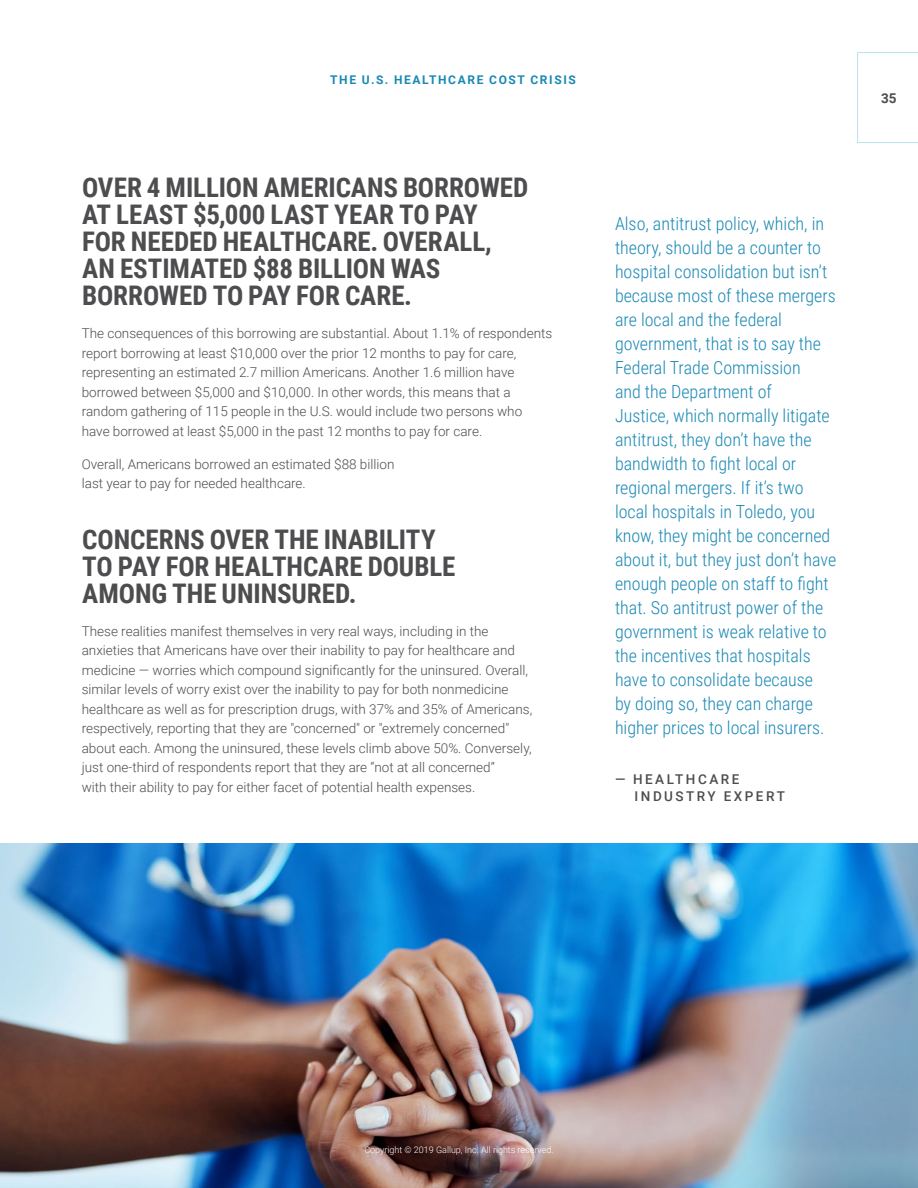
<style>
.page{position:relative;width:918px;height:1188px;background:#fff}
.page>*{position:absolute;margin:0;border:0;box-sizing:border-box;transform-origin:0 0}
.t1{font:700 27px/27px "Roboto Condensed";letter-spacing:-.005em;color:#4d4d4f}
.t2{font:300 18px/24px "Roboto Condensed";color:#1988b4}
.t3{font:300 13.5px/19.5px "Roboto";color:#4d4d4f}
.t4{font:500 13.5px/16.5px "Roboto";letter-spacing:.185em;color:#4d4d4f}
.t5{font:700 13.5px "Roboto";color:#4d4d4f}
.t6{font:700 12px "Roboto";letter-spacing:.135em;color:#1988b4}
.t7{font:300 9px "Roboto";color:#fff}
</style>
<div class="page">
<svg style="left:857px;top:52px;width:61px;height:91px"></svg>
<img style="left:1px;top:843px;width:917px;height:345px">
<p class="t6" style="left:330px;top:72px;width:246px">THE U.S. HEALTHCARE COST CRISIS</p>
<h1 class="t1" style="left:82px;top:173px;width:448px">OVER 4 MILLION AMERICANS BORROWED<br>AT LEAST $5,000 LAST YEAR TO PAY<br>FOR NEEDED HEALTHCARE. OVERALL,<br>AN ESTIMATED $88 BILLION WAS<br>BORROWED TO PAY FOR CARE.</h1>
<p class="t3" style="left:82px;top:323px;width:472px">The consequences of this borrowing are substantial. About 1.1% of respondents report borrowing at least $10,000 over the prior 12 months to pay for care, representing an estimated 2.7 million Americans. Another 1.6 million have borrowed between $5,000 and $10,000. In other words, this means that a random gathering of 115 people in the U.S. would include two persons who have borrowed at least $5,000 in the past 12 months to pay for care.</p>
<p class="t3" style="left:82px;top:454px;width:314px">Overall, Americans borrowed an estimated $88 billion last year to pay for needed healthcare.</p>
<h1 class="t1" style="left:82px;top:525px;width:375px">CONCERNS OVER THE INABILITY<br>TO PAY FOR HEALTHCARE DOUBLE<br>AMONG THE UNINSURED.</h1>
<p class="t3" style="left:82px;top:621px;width:452px">These realities manifest themselves in very real ways, including in the anxieties that Americans have over their inability to pay for healthcare and medicine — worries which compound significantly for the uninsured. Overall, similar levels of worry exist over the inability to pay for both nonmedicine healthcare as well as for prescription drugs, with 37% and 35% of Americans, respectively, reporting that they are "concerned" or "extremely concerned" about each. Among the uninsured, these levels climb above 50%. Conversely, just one-third of respondents report that they are “not at all concerned”<br>with their ability to pay for either facet of potential health expenses.</p>
<p class="t2" style="left:615px;top:211px;width:223px">Also, antitrust policy, which, in theory, should be a counter to hospital consolidation but isn’t because most of these mergers are local and the federal government, that is to say the<br>Federal Trade Commission<br>and the Department of<br>Justice, which normally litigate antitrust, they don’t have the bandwidth to fight local or regional mergers. If it’s two local hospitals in Toledo, you know, they might be concerned about it, but they just don’t have enough people on staff to fight that. So antitrust power of the government is weak relative to the incentives that hospitals have to consolidate because<br>by doing so, they can charge higher prices to local insurers.</p>
<p class="t4" style="left:635px;top:771px;width:152px;text-indent:-20px">— HEALTHCARE<br>INDUSTRY EXPERT</p>
<p class="t5" style="left:881px;top:88px;width:17px">35</p>
<p class="t7" style="left:364px;top:1144px;width:191px">Copyright © 2019 Gallup, Inc. All rights reserved.</p>
</div>
